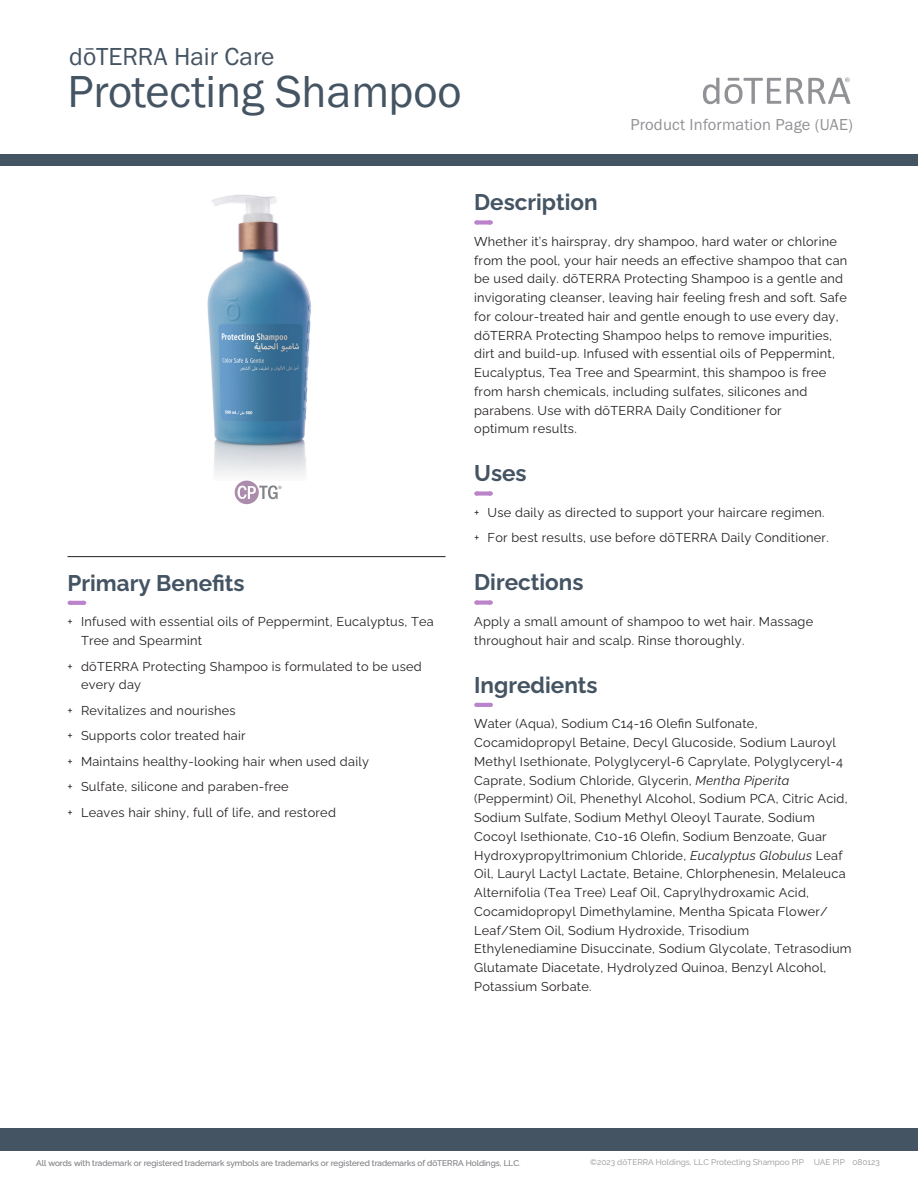
<style>
.page{position:relative;width:918px;height:1188px;background:#fff}
.page>*{position:absolute;margin:0;border:0;box-sizing:border-box;transform-origin:0 0}
.Main_Title{font:46.5px "Franklin Gothic URW Boo";color:#445463}
.Product_Line_Title{font:25.5px "Franklin Gothic URW Boo";color:#445463}
.Header__Sanctuary_dash{font:700 22.5px "Ralewayd T";color:#445463}
.t1{font:16.5px "Franklin Gothic URW Boo";letter-spacing:.01em;color:#919295}
.Body{font:12.75px/18.8px "Ralewayd T";letter-spacing:.02em;color:#231f20}
.Bullets{font:12.75px/18.8px "Ralewayd T";letter-spacing:.02em;color:#231f20}
.Footer_Left{font:8.25px "Ralewayd T";color:#919295}
.Footer_Right{font:8.25px "Ralewayd T";color:#919295}
.s1{font-style:italic}
</style>
<div class="page">
<div style="left:0;top:155px;width:918px;height:11px;background:#445463"></div>
<div style="left:0;top:1128px;width:918px;height:23px;background:#445463"></div>
<svg style="left:703px;top:78px;width:16px;height:26px"></svg>
<svg style="left:725px;top:78px;width:125px;height:26px"></svg>
<div style="left:476px;top:220px;width:14px;height:5px;background:#bb83ca"></div>
<svg style="left:483px;top:220px;width:8px;height:5px"></svg>
<div style="left:476px;top:491px;width:14px;height:5px;background:#bb83ca"></div>
<svg style="left:483px;top:491px;width:8px;height:5px"></svg>
<svg style="left:477px;top:601px;width:6px;height:4px"></svg>
<svg style="left:483px;top:601px;width:8px;height:4px"></svg>
<hr style="left:476px;top:703px;width:14px;height:4px;background:#bb83ca">
<img style="left:207px;top:194px;width:104px;height:281px">
<hr style="left:68px;top:556px;width:378px;height:1px;background:#231f20">
<svg style="left:70px;top:601px;width:14px;height:4px"></svg>
<svg style="left:235px;top:481px;width:47px;height:23px"></svg>
<p class="Product_Line_Title" style="left:69px;top:41px;width:206px">dōTERRA Hair Care</p>
<p class="Main_Title" style="left:67px;top:63px;width:396px">Protecting Shampoo</p>
<p class="t1" style="left:631px;top:114px;width:224px">Product Information Page (UAE)</p>
<p class="Header__Sanctuary_dash" style="left:68px;top:565px;width:179px">Primary Benefits</p>
<p class="Body" style="left:81px;top:611px;width:354px;text-indent:-14px">+ Infused with essential oils of Peppermint, Eucalyptus, Tea<br>Tree and Spearmint</p>
<p class="Body" style="left:81px;top:655px;width:342px;text-indent:-14px">+ dōTERRA Protecting Shampoo is formulated to be used every day</p>
<p class="Body" style="left:68px;top:700px;width:170px">+ Revitalizes and nourishes</p>
<p class="Body" style="left:68px;top:725px;width:180px">+ Supports color treated hair</p>
<p class="Body" style="left:68px;top:751px;width:303px">+ Maintains healthy-looking hair when used daily</p>
<p class="Body" style="left:68px;top:776px;width:223px">+ Sulfate, silicone and paraben-free</p>
<p class="Body" style="left:68px;top:802px;width:270px">+ Leaves hair shiny, full of life, and restored</p>
<p class="Header__Sanctuary_dash" style="left:474px;top:185px;width:125px">Description</p>
<p class="Body" style="left:474px;top:231px;width:375px">Whether it’s hairspray, dry shampoo, hard water or chlorine from the pool, your hair needs an effective shampoo that can be used daily. dōTERRA Protecting Shampoo is a gentle and invigorating cleanser, leaving hair feeling fresh and soft. Safe for colour-treated hair and gentle enough to use every day, dōTERRA Protecting Shampoo helps to remove impurities, dirt and build-up. Infused with essential oils of Peppermint, Eucalyptus, Tea Tree and Spearmint, this shampoo is free from harsh chemicals, including sulfates, silicones and parabens. Use with dōTERRA Daily Conditioner for<br>optimum results.</p>
<p class="Header__Sanctuary_dash" style="left:474px;top:456px;width:54px">Uses</p>
<p class="Body" style="left:474px;top:502px;width:352px">+ Use daily as directed to support your haircare regimen.</p>
<p class="Body" style="left:474px;top:527px;width:356px">+ For best results, use before dōTERRA Daily Conditioner.</p>
<p class="Header__Sanctuary_dash" style="left:474px;top:565px;width:111px">Directions</p>
<p class="Bullets" style="left:474px;top:611px;width:341px">Apply a small amount of shampoo to wet hair. Massage throughout hair and scalp. Rinse thoroughly.</p>
<p class="Header__Sanctuary_dash" style="left:474px;top:667px;width:125px">Ingredients</p>
<p class="Body" style="left:474px;top:713px;width:379px">Water (Aqua), Sodium C14-16 Olefin Sulfonate, Cocamidopropyl Betaine, Decyl Glucoside, Sodium Lauroyl Methyl Isethionate, Polyglyceryl-6 Caprylate, Polyglyceryl-4<br>Caprate, Sodium Chloride, Glycerin, <span class="s1">Mentha Piperita </span>(Peppermint) Oil, Phenethyl Alcohol, Sodium PCA, Citric Acid, Sodium Sulfate, Sodium Methyl Oleoyl Taurate, Sodium Cocoyl Isethionate, C10-16 Olefin, Sodium Benzoate, Guar Hydroxypropyltrimonium Chloride, <span class="s1">Eucalyptus Globulus</span> Leaf Oil, Lauryl Lactyl Lactate, Betaine, Chlorphenesin, Melaleuca Alternifolia (Tea Tree) Leaf Oil, Caprylhydroxamic Acid, Cocamidopropyl Dimethylamine, Mentha Spicata Flower/ Leaf/Stem Oil, Sodium Hydroxide, Trisodium Ethylenediamine Disuccinate, Sodium Glycolate, Tetrasodium Glutamate Diacetate, Hydrolyzed Quinoa, Benzyl Alcohol, Potassium Sorbate.</p>
<p class="Footer_Left" style="left:36px;top:1157px;width:486px">All words with trademark or registered trademark symbols are trademarks or registered trademarks of dōTERRA Holdings, LLC.</p>
<p class="Footer_Right" style="left:590px;top:1156px;width:291px">©2023 dōTERRA Holdings, LLC Protecting Shampoo PIP UAE PIP 080123</p>
</div>
